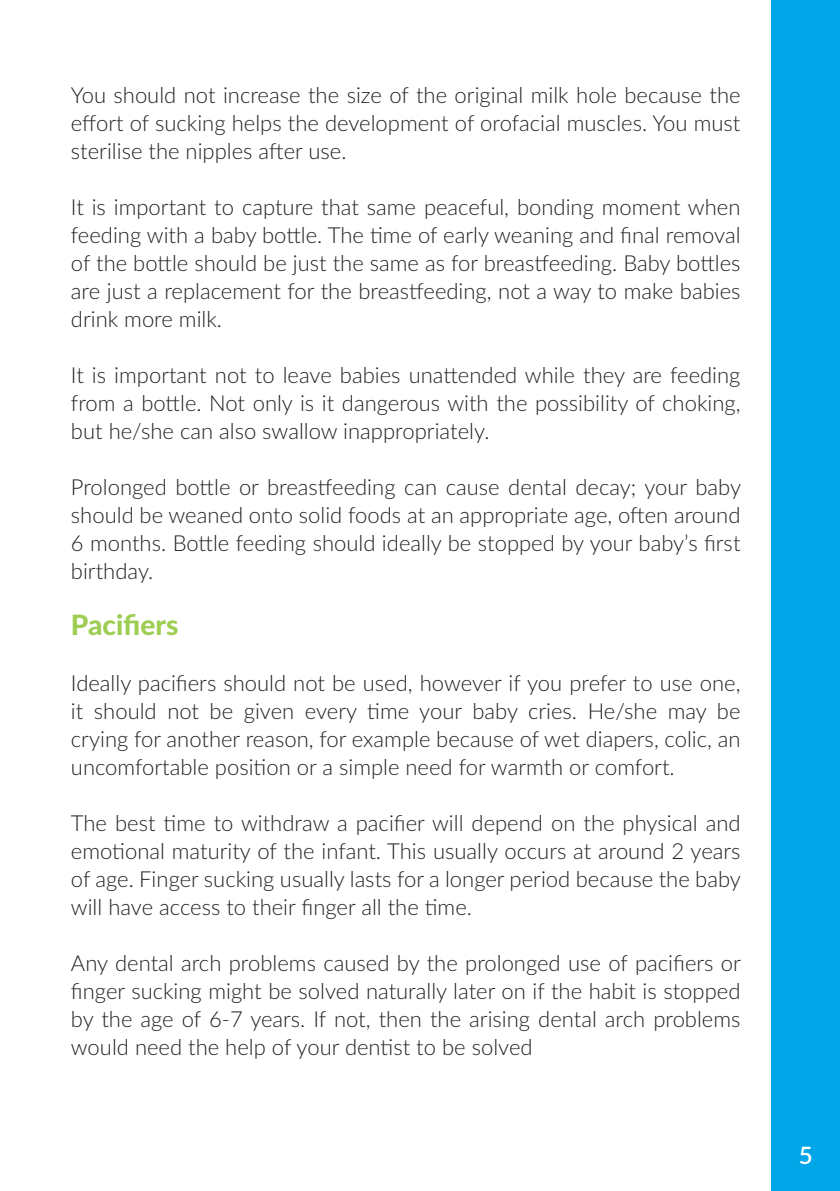
<style>
.page{position:relative;width:840px;height:1191px;background:#fff}
.page>*{position:absolute;margin:0;border:0;box-sizing:border-box;transform-origin:0 0}
.t1{font:800 28px "Lato";color:#9dcd52}
.t2{font:600 24px "Lato";color:#fff}
.t3{font:300 22px/28px "Lato";color:#231f20;text-align:justify}
</style>
<div class="page">
<div style="left:771px;top:0;width:68px;height:1191px;background:#00a6e8"></div>
<p class="t3" style="left:71px;top:80px;width:670px">You should not increase the size of the original milk hole because the effort of sucking helps the development of orofacial muscles. You must sterilise the nipples after use.</p>
<p class="t3" style="left:71px;top:192px;width:670px">It is important to capture that same peaceful, bonding moment when feeding with a baby bottle. The time of early weaning and final removal of the bottle should be just the same as for breastfeeding. Baby bottles are just a replacement for the breastfeeding, not a way to make babies drink more milk.</p>
<p class="t3" style="left:71px;top:360px;width:670px">It is important not to leave babies unattended while they are feeding from a bottle. Not only is it dangerous with the possibility of choking, but he/she can also swallow inappropriately.</p>
<p class="t3" style="left:71px;top:472px;width:671px">Prolonged bottle or breastfeeding can cause dental decay; your baby should be weaned onto solid foods at an appropriate age, often around 6 months. Bottle feeding should ideally be stopped by your baby’s first birthday.</p>
<p class="t1" style="left:71px;top:604px;width:109px">Pacifiers</p>
<p class="t3" style="left:71px;top:668px;width:670px">Ideally pacifiers should not be used, however if you prefer to use one, it should not be given every time your baby cries. He/she may be crying for another reason, for example because of wet diapers, colic, an uncomfortable position or a simple need for warmth or comfort.</p>
<p class="t3" style="left:71px;top:808px;width:671px">The best time to withdraw a pacifier will depend on the physical and emotional maturity of the infant. This usually occurs at around 2 years of age. Finger sucking usually lasts for a longer period because the baby will have access to their finger all the time.</p>
<p class="t3" style="left:71px;top:948px;width:671px">Any dental arch problems caused by the prolonged use of pacifiers or finger sucking might be solved naturally later on if the habit is stopped by the age of 6-7 years. If not, then the arising dental arch problems would need the help of your dentist to be solved</p>
<p class="t2" style="left:798px;top:1137px;width:15px">5</p>
</div>
